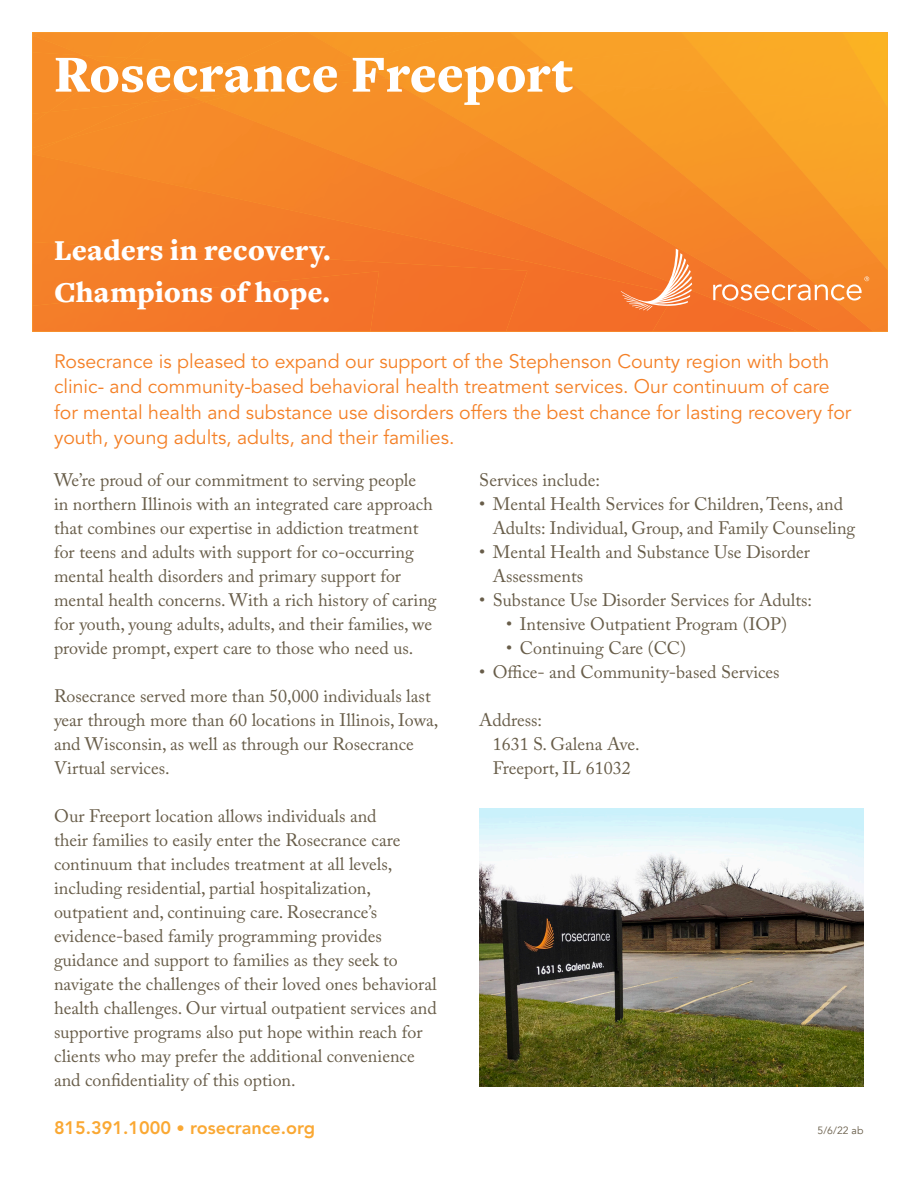
<style>
.page{position:relative;width:918px;height:1188px;background:#fff}
.page>*{position:absolute;margin:0;border:0;box-sizing:border-box;transform-origin:0 0}
.t1{font:900 54px "Freight Text Pro";color:#fff}
.t2{font:900 30px "Freight Text Pro";color:#fff}
.t3{font:19.5px/25.5px "Avenir LT Pro";color:#f48026}
.body{font:18px/24px "Adobe Caslon Pro";color:#685d49}
.body-2{font:800 18px "Avenir LT Pro";color:#faa833}
.t4{font:10.5px "Avenir";color:#685d49}
.s1{font-size:16.5px}
</style>
<div class="page">
<img style="left:842px;top:32px;width:46px;height:52px">
<img style="left:694px;top:32px;width:148px;height:1px">
<div style="left:694px;top:33px;width:190px;height:51px;background:#faab26"></div>
<div style="left:546px;top:32px;width:148px;height:16px;background:#f9a128"></div>
<div style="left:546px;top:48px;width:188px;height:27px;background:#f9a128"></div>
<img style="left:874px;top:84px;width:14px;height:248px">
<div style="left:357px;top:32px;width:189px;height:40px;background:#f79926"></div>
<img style="left:387px;top:72px;width:34px;height:3px">
<div style="left:421px;top:62px;width:151px;height:13px;background:#f79827"></div>
<img style="left:387px;top:75px;width:487px;height:257px">
<img style="left:38px;top:32px;width:89px;height:23px">
<img style="left:114px;top:55px;width:13px;height:3px">
<div style="left:127px;top:32px;width:102px;height:26px;background:#f69227"></div>
<img style="left:114px;top:58px;width:115px;height:9px">
<div style="left:229px;top:32px;width:128px;height:32px;background:#f69227"></div>
<div style="left:173px;top:64px;width:153px;height:29px;background:#f69227"></div>
<img style="left:194px;top:93px;width:11px;height:5px">
<img style="left:326px;top:61px;width:51px;height:8px">
<img style="left:237px;top:69px;width:150px;height:9px">
<img style="left:205px;top:78px;width:617px;height:254px">
<svg style="left:32px;top:32px;width:6px;height:4px"></svg>
<img style="left:32px;top:36px;width:52px;height:16px">
<div style="left:32px;top:52px;width:82px;height:50px;background:#f68c28"></div>
<div style="left:48px;top:67px;width:125px;height:35px;background:#f68c28"></div>
<img style="left:144px;top:90px;width:50px;height:8px">
<img style="left:61px;top:98px;width:144px;height:4px">
<img style="left:32px;top:102px;width:765px;height:230px">
<img style="left:32px;top:154px;width:643px;height:178px">
<img style="left:32px;top:242px;width:495px;height:90px">
<div style="left:32px;top:271px;width:347px;height:61px;background:#f47829"></div>
<svg style="left:621px;top:249px;width:71px;height:62px;background:#f58b4d"></svg>
<svg style="left:713px;top:276px;width:156px;height:25px;background:#f69854"></svg>
<img style="left:479px;top:808px;width:385px;height:278px">
<p class="t1" style="left:54px;top:38px;width:520px">Rosecrance Freeport</p>
<p class="t2" style="left:54px;top:230px;width:278px">Leaders in recovery.</p>
<p class="t2" style="left:54px;top:272px;width:277px">Champions of hope.</p>
<p class="t3" style="left:54px;top:349px;width:799px">Rosecrance is pleased to expand our support of the Stephenson County region with both clinic- and community-based behavioral health treatment services. Our continuum of care for mental health and substance use disorders offers the best chance for lasting recovery for youth, young adults, adults, and their families.</p>
<p class="body" style="left:54px;top:468px;width:384px">We’re proud of our commitment to serving people<br>in northern Illinois with an integrated care approach that combines our expertise in addiction treatment for teens and adults with support for co-occurring mental health disorders and primary support for mental health concerns. With a rich history of caring for youth, young adults, adults, and their families, we provide prompt, expert care to those who need us.</p>
<p class="body" style="left:54px;top:684px;width:386px">Rosecrance served more than 50,000 individuals last year through more than 60 locations in Illinois, Iowa, and Wisconsin, as well as through our Rosecrance Virtual services.</p>
<p class="body" style="left:54px;top:804px;width:384px">Our Freeport location allows individuals and<br>their families to easily enter the Rosecrance care continuum that includes treatment at all levels, including residential, partial hospitalization, outpatient and, continuing care. Rosecrance’s evidence-based family programming provides guidance and support to families as they seek to navigate the challenges of their loved ones behavioral health challenges. Our virtual outpatient services and supportive programs also put hope within reach for clients who may prefer the additional convenience and confidentiality of this option.</p>
<p class="body" style="left:479px;top:468px;width:122px">Services include:</p>
<p class="body" style="left:493px;top:492px;width:364px;text-indent:-14px">• Mental Health Services for Children, Teens, and<br>Adults: Individual, Group, and Family Counseling</p>
<p class="body" style="left:493px;top:540px;width:319px;text-indent:-14px">• Mental Health and Substance Use Disorder<br>Assessments</p>
<p class="body" style="left:479px;top:588px;width:334px">• Substance Use Disorder Services for Adults:</p>
<p class="body" style="left:506px;top:612px;width:282px">• Intensive Outpatient Program (IOP)</p>
<p class="body" style="left:506px;top:636px;width:181px">• Continuing Care (CC)</p>
<p class="body" style="left:479px;top:660px;width:302px">• Office- and Community-based Services</p>
<p class="body" style="left:479px;top:708px;width:64px">Address:</p>
<p class="body" style="left:493px;top:732px;width:149px">1631 S. Galena Ave.</p>
<p class="body" style="left:493px;top:756px;width:139px">Freeport, IL 61032</p>
<p class="body-2" style="left:54px;top:1117px;width:263px">815.391.1000 <span class="s1">•</span> rosecrance.org</p>
<p class="t4" style="left:818px;top:1124px;width:47px">5/6/22 ab</p>
</div>
